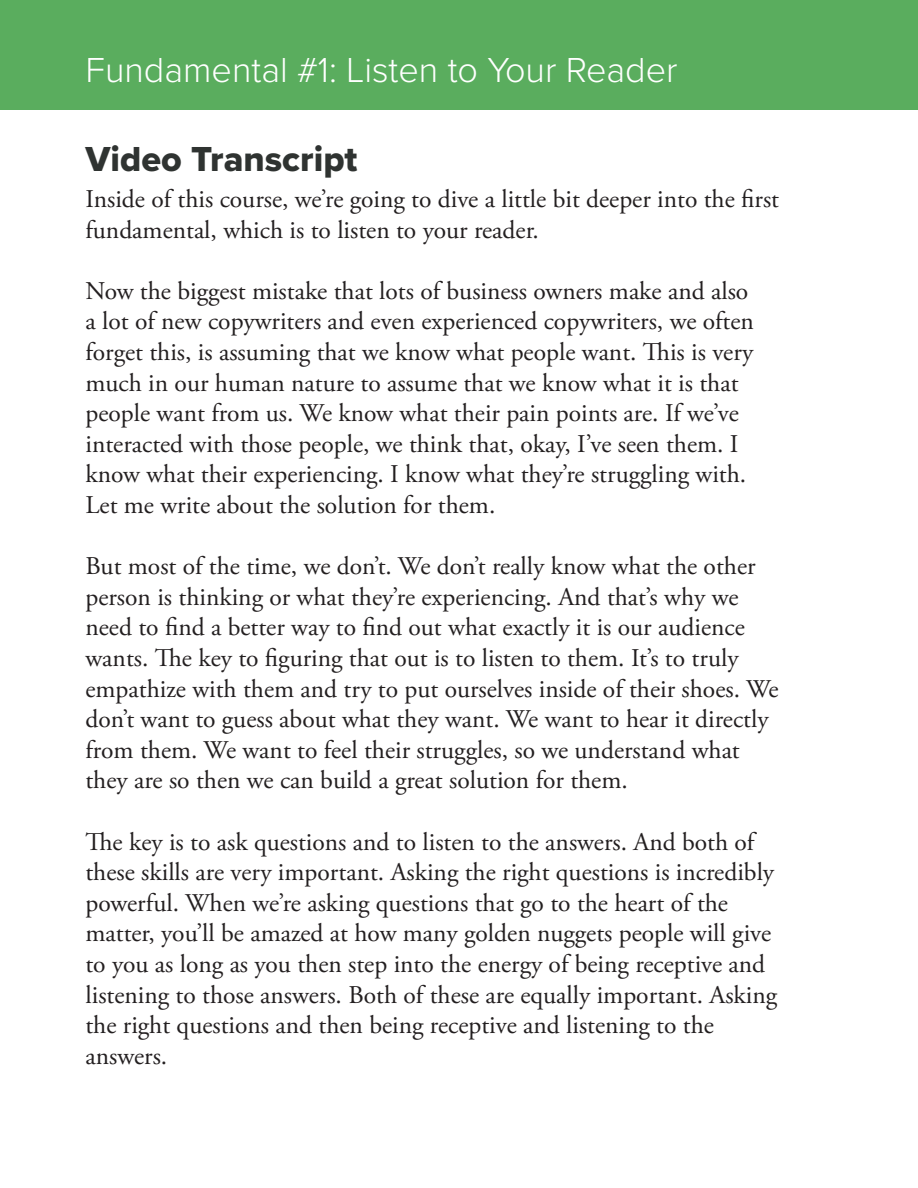
<style>
.page{position:relative;width:918px;height:1188px;background:#fff}
.page>*{position:absolute;margin:0;border:0;box-sizing:border-box;transform-origin:0 0}
.t1{font:300 36px "Proxima Nova";color:#fff}
.t2{font:36px "Proxima Nova Extrabld";color:#2f3331}
.t3{font:25.5px/30.6px "Adobe Garamond Pro";color:#231f20}
</style>
<div class="page">
<div style="left:0;top:0;width:918px;height:110px;background:#5aad5e"></div>
<p class="t1" style="left:86px;top:43px;width:594px">Fundamental #1: Listen to Your Reader</p>
<p class="t2" style="left:86px;top:132px;width:274px">Video Transcript</p>
<p class="t3" style="left:86px;top:185px;width:695px">Inside of this course, we’re going to dive a little bit deeper into the first fundamental, which is to listen to your reader.</p>
<p class="t3" style="left:86px;top:276px;width:670px">Now the biggest mistake that lots of business owners make and also a lot of new copywriters and even experienced copywriters, we often forget this, is assuming that we know what people want. This is very much in our human nature to assume that we know what it is that people want from us. We know what their pain points are. If we’ve interacted with those people, we think that, okay, I’ve seen them. I know what their experiencing. I know what they’re struggling with.<br>Let me write about the solution for them.</p>
<p class="t3" style="left:86px;top:552px;width:695px">But most of the time, we don’t. We don’t really know what the other person is thinking or what they’re experiencing. And that’s why we need to find a better way to find out what exactly it is our audience wants. The key to figuring that out is to listen to them. It’s to truly empathize with them and try to put ourselves inside of their shoes. We don’t want to guess about what they want. We want to hear it directly from them. We want to feel their struggles, so we understand what they are so then we can build a great solution for them.</p>
<p class="t3" style="left:86px;top:827px;width:693px">The key is to ask questions and to listen to the answers. And both of these skills are very important. Asking the right questions is incredibly powerful. When we’re asking questions that go to the heart of the matter, you’ll be amazed at how many golden nuggets people will give to you as long as you then step into the energy of being receptive and listening to those answers. Both of these are equally important. Asking the right questions and then being receptive and listening to the answers.</p>
</div>
